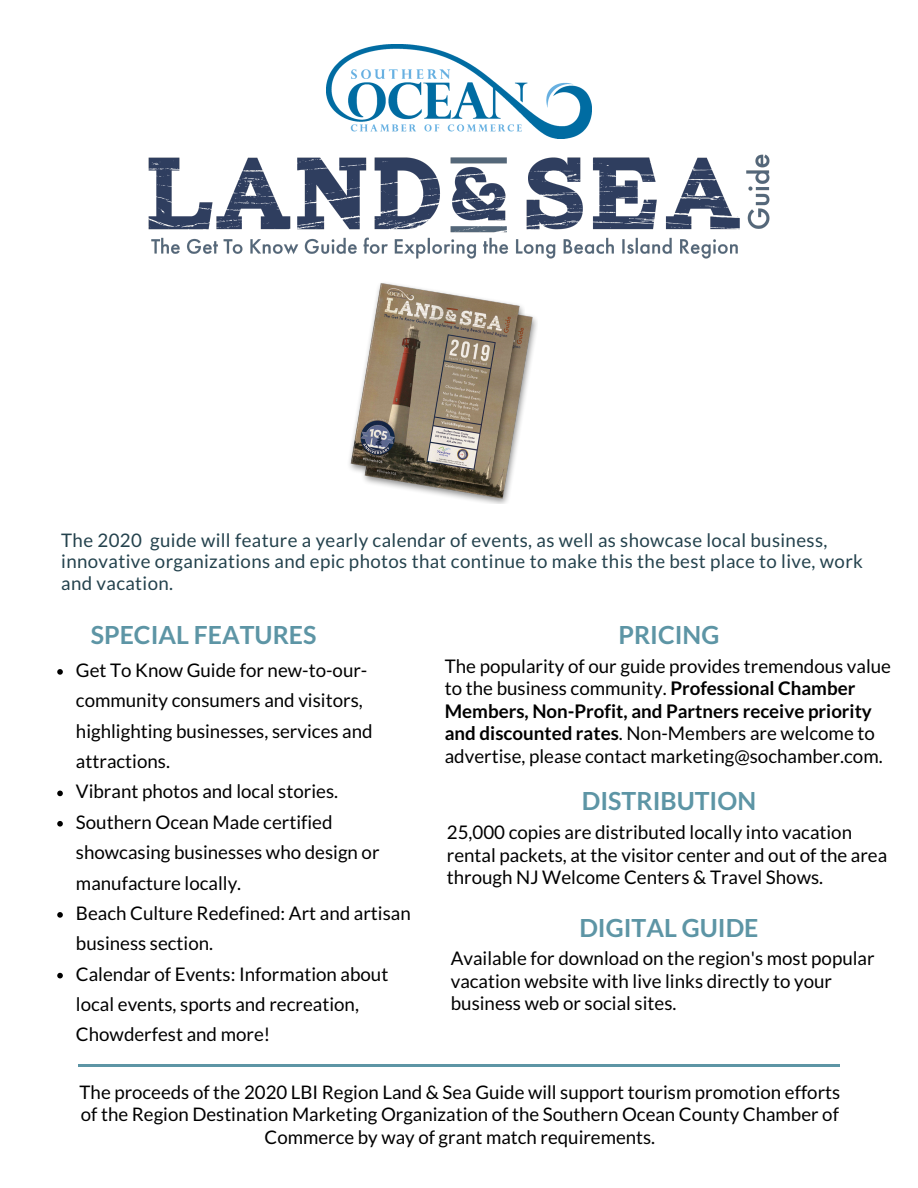
<style>
.page{position:relative;width:918px;height:1188px;background:#fff}
.page>*{position:absolute;margin:0;border:0;box-sizing:border-box;transform-origin:0 0}
.t1{font:700 24.9px "Lato";color:#5d95a5}
.t2{font:18.75px/30.3px "Lato";color:#000}
.t3{font:18.75px/21.3px "Lato";letter-spacing:.02em;color:#24424d}
.s1{font-weight:700}
</style>
<div class="page">
<hr style="left:78px;top:1064px;width:762px;height:3px;background:#5d95a5">
<img style="left:148px;top:154px;width:622px;height:105px">
<svg style="left:57px;top:669px;width:6px;height:6px"></svg>
<svg style="left:57px;top:791px;width:6px;height:5px"></svg>
<svg style="left:57px;top:821px;width:6px;height:6px"></svg>
<svg style="left:57px;top:912px;width:6px;height:6px"></svg>
<svg style="left:57px;top:973px;width:6px;height:5px"></svg>
<img style="left:326px;top:44px;width:266px;height:95px">
<img style="left:425px;top:313px;width:112px;height:190px">
<img style="left:349px;top:283px;width:175px;height:209px">
<p class="t3" style="left:61px;top:529px;width:803px">The 2020 guide will feature a yearly calendar of events, as well as showcase local business, innovative organizations and epic photos that continue to make this the best place to live, work and vacation.</p>
<h1 class="t1" style="left:91px;top:619px;width:227px">SPECIAL FEATURES</h1>
<h1 class="t1" style="left:618px;top:619px;width:102px">PRICING</h1>
<p class="t2" style="left:76px;top:655px;width:336px">Get To Know Guide for new-to-our&shy;community consumers and visitors, highlighting businesses, services and attractions.<br>Vibrant photos and local stories.<br>Southern Ocean Made certified showcasing businesses who design or manufacture locally.<br>Beach Culture Redefined: Art and artisan business section.<br>Calendar of Events: Information about local events, sports and recreation,<br>Chowderfest and more!</p>
<p class="t2" style="left:445px;top:654px;width:448px;line-height:22.5px">The popularity of our guide provides tremendous value to the business community. <span class="s1">Professional Chamber Members, Non-Profit, and Partners receive priority and discounted rates</span>. Non-Members are welcome to advertise, please contact marketing@sochamber.com.</p>
<h1 class="t1" style="left:582px;top:786px;width:176px">DISTRIBUTION</h1>
<p class="t2" style="left:447px;top:821px;width:442px;line-height:22.5px">25,000 copies are distributed locally into vacation rental packets, at the visitor center and out of the area through NJ Welcome Centers &amp; Travel Shows.</p>
<h1 class="t1" style="left:579px;top:913px;width:181px">DIGITAL GUIDE</h1>
<p class="t2" style="left:451px;top:947px;width:425px;line-height:22.5px">Available for download on the region's most popular vacation website with live links directly to your business web or social sites.</p>
<p class="t2" style="left:80px;top:1080px;width:762px;line-height:22.5px;text-align:center">The proceeds of the 2020 LBI Region Land &amp; Sea Guide will support tourism promotion efforts of the Region Destination Marketing Organization of the Southern Ocean County Chamber of<br>Commerce by way of grant match requirements.</p>
</div>
